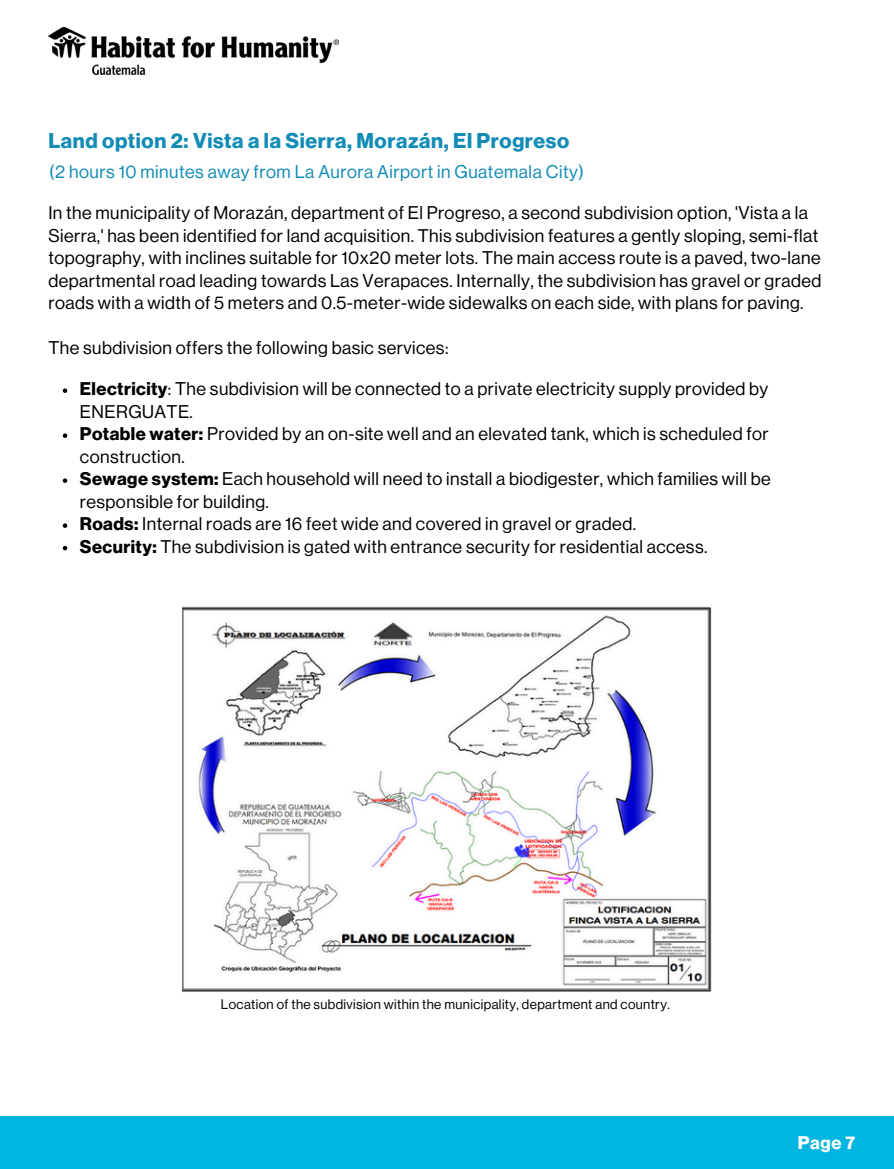
<style>
.page{position:relative;width:894px;height:1169px;background:#fff}
.page>*{position:absolute;margin:0;border:0;box-sizing:border-box;transform-origin:0 0}
.t1{font:700 21px "Neue Haas Display";letter-spacing:.03em;color:#128cb6}
.t2{font:18px/22.5px "Neue Haas Display";letter-spacing:.025em;color:#000}
.t3{font:18px "Neue Haas Display";letter-spacing:.03em;color:#128cb6}
.t4{font:700 18px "Neue Montreal";color:#fff}
.t5{font:13.5px "Neue Haas Display";letter-spacing:.03em;color:#000}
.s1{font-weight:700}
</style>
<div class="page">
<div style="left:0;top:1116px;width:893px;height:53px;background:#00b5e0"></div>
<img style="left:48px;top:28px;width:291px;height:47px">
<img style="left:182px;top:606px;width:529px;height:386px">
<svg style="left:63px;top:388px;width:4px;height:5px"></svg>
<svg style="left:63px;top:433px;width:4px;height:5px"></svg>
<svg style="left:63px;top:478px;width:4px;height:5px"></svg>
<svg style="left:63px;top:523px;width:4px;height:5px"></svg>
<svg style="left:63px;top:546px;width:4px;height:4px"></svg>
<p class="t1" style="left:48px;top:131px;width:522px">Land option 2: Vista a la Sierra, Morazán, El Progreso</p>
<h2 class="t3" style="left:49px;top:163px;width:536px">(2 hours 10 minutes away from La Aurora Airport in Guatemala City)</h2>
<h2 class="t2" style="left:48px;top:202px;width:774px">In the municipality of Morazán, department of El Progreso, a second subdivision option, 'Vista a la Sierra,' has been identified for land acquisition. This subdivision features a gently sloping, semi-flat topography, with inclines suitable for 10x20 meter lots. The main access route is a paved, two-lane departmental road leading towards Las Verapaces. Internally, the subdivision has gravel or graded roads with a width of 5 meters and 0.5-meter-wide sidewalks on each side, with plans for paving.</h2>
<h2 class="t2" style="left:48px;top:337px;width:401px">The subdivision offers the following basic services:</h2>
<p class="t2" style="left:80px;top:378px;width:689px"><span class="s1">Electricity</span>: The subdivision will be connected to a private electricity supply provided by<br>ENERGUATE.</p>
<p class="t2" style="left:80px;top:423px;width:690px"><span class="s1">Potable water:</span> Provided by an on-site well and an elevated tank, which is scheduled for construction.</p>
<p class="t2" style="left:80px;top:468px;width:692px"><span class="s1">Sewage system:</span> Each household will need to install a biodigester, which families will be responsible for building.</p>
<p class="t2" style="left:80px;top:513px;width:557px"><span class="s1">Roads:</span> Internal roads are 16 feet wide and covered in gravel or graded.</p>
<p class="t2" style="left:80px;top:536px;width:629px"><span class="s1">Security:</span> The subdivision is gated with entrance security for residential access.</p>
<p class="t5" style="left:221px;top:997px;width:450px">Location of the subdivision within the municipality, department and country.</p>
<h2 class="t4" style="left:797px;top:1132px;width:59px">Page 7</h2>
</div>
